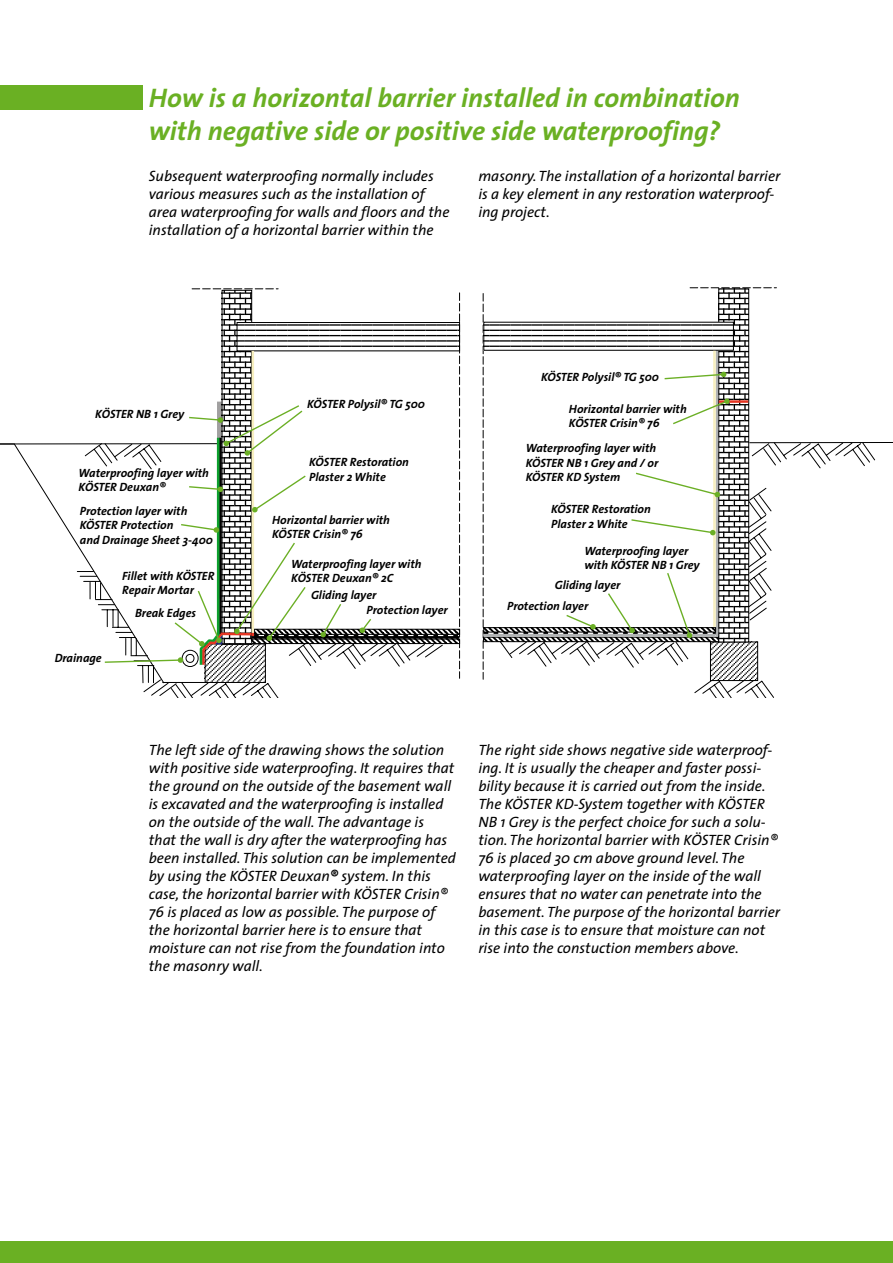
<style>
.page{position:relative;width:893px;height:1263px;background:#fff}
.page>*{position:absolute;margin:0;border:0;box-sizing:border-box;transform-origin:0 0}
.t1{font:italic 700 27px/33px "The Sans";color:#6ab023}
.t2{font:italic 15px/18px "The Sans";color:#000}
.t3{font:italic 700 12px/14.4px "The Sans";color:#000}
.s1{font-weight:700}
</style>
<div class="page">
<svg style="left:0;top:441px;width:876px;height:256px"></svg>
<svg style="left:84px;top:442px;width:399px;height:179px"></svg>
<svg style="left:483px;top:287px;width:293px;height:398px"></svg>
<svg style="left:103px;top:288px;width:357px;height:397px"></svg>
<div style="left:0;top:1242px;width:893px;height:21px;background:#6ab023"></div>
<div style="left:0;top:85px;width:143px;height:24px;background:#6ab023"></div>
<h1 class="t1" style="left:149px;top:82px;width:593px">How is a horizontal barrier installed in combination with negative side or positive side waterproofing?</h1>
<p class="t2" style="left:149px;top:167px;width:302px">Subsequent waterproofing normally includes various measures such as the installation of area waterproofing for walls and floors and the installation of a horizontal barrier within the</p>
<p class="t2" style="left:478px;top:167px;width:304px">masonry. The installation of a horizontal barrier is a key element in any restoration waterproof&shy;ing project.</p>
<p class="t3" style="left:95px;top:407px;width:91px">KÖSTER NB 1 Grey</p>
<p class="t3" style="left:79px;top:466px;width:132px">Waterproofing layer with<br>KÖSTER Deuxan®</p>
<p class="t3" style="left:80px;top:504px;width:135px">Protection layer with<br>KÖSTER Protection<br>and Drainage Sheet 3-400</p>
<p class="t3" style="left:122px;top:568px;width:94px">Fillet with KÖSTER<br>Repair Mortar</p>
<p class="t3" style="left:135px;top:605px;width:63px">Break Edges</p>
<p class="t3" style="left:55px;top:650px;width:48px">Drainage</p>
<p class="t3" style="left:307px;top:397px;width:119px">KÖSTER Polysil® TG 500</p>
<p class="t3" style="left:309px;top:455px;width:101px">KÖSTER Restoration<br>Plaster 2 White</p>
<p class="t3" style="left:272px;top:513px;width:119px">Horizontal barrier with<br>KÖSTER Crisin® 76</p>
<p class="t3" style="left:291px;top:556px;width:132px">Waterproofing layer with<br>KÖSTER Deuxan® 2C</p>
<p class="t3" style="left:367px;top:587px;width:83px;line-height:15px;text-indent:-56px">Gliding layer<br>Protection layer</p>
<p class="t3" style="left:541px;top:370px;width:119px">KÖSTER Polysil® TG 500</p>
<p class="t3" style="left:569px;top:401px;width:119px">Horizontal barrier with<br>KÖSTER Crisin® 76</p>
<p class="t3" style="left:526px;top:441px;width:134px">Waterproofing layer with<br>KÖSTER NB 1 Grey and / or<br>KÖSTER KD System</p>
<p class="t3" style="left:551px;top:502px;width:101px">KÖSTER Restoration<br>Plaster 2 White</p>
<p class="t3" style="left:584px;top:543px;width:117px">Waterproofing layer with KÖSTER NB 1 Grey</p>
<p class="t3" style="left:555px;top:578px;width:67px">Gliding layer</p>
<p class="t3" style="left:507px;top:599px;width:83px">Protection layer</p>
<p class="t2" style="left:149px;top:741px;width:309px">The left side of the drawing shows the solution with positive side waterproofing. It requires that the ground on the outside of the basement wall is excavated and the waterproofing is installed on the outside of the wall. The advantage is<br>that the wall is dry after the waterproofing has been installed. This solution can be implemented by using the KÖSTER Deuxan<span class="s1">®</span> system. In this case, the horizontal barrier with KÖSTER Crisin® 76 is placed as low as possible. The purpose of the horizontal barrier here is to ensure that moisture can not rise from the foundation into the masonry wall.</p>
<p class="t2" style="left:478px;top:741px;width:303px">The right side shows negative side waterproof&shy;ing. It is usually the cheaper and faster possi&shy;bility because it is carried out from the inside.<br>The KÖSTER KD-System together with KÖSTER NB 1 Grey is the perfect choice for such a solu&shy;tion. The horizontal barrier with KÖSTER Crisin® 76 is placed 30 cm above ground level. The waterproofing layer on the inside of the wall ensures that no water can penetrate into the basement. The purpose of the horizontal barrier in this case is to ensure that moisture can not rise into the constuction members above.</p>
</div>
